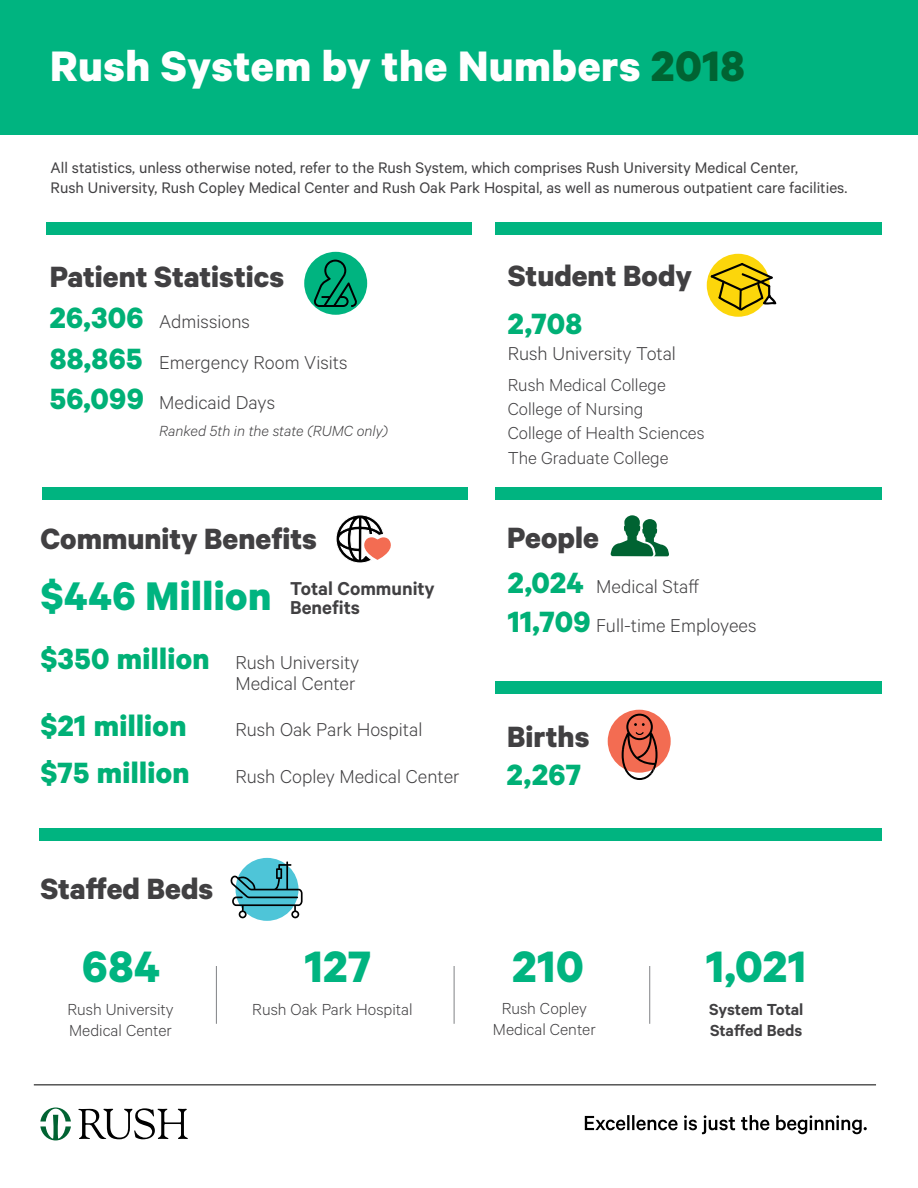
<style>
.page{position:relative;width:918px;height:1188px;background:#fff}
.page>*{position:absolute;margin:0;border:0;box-sizing:border-box;transform-origin:0 0}
.t1{font:700 49.5px "Calibre";letter-spacing:.01em;color:#00b480}
.t2{font:700 48px "Calibre";letter-spacing:.01em;color:#fff}
.t3{font:700 45px "Calibre";letter-spacing:.01em;color:#00b480}
.t4{font:700 33px "Calibre";color:#414042}
.t5{font:700 33px "Calibre";letter-spacing:.01em;color:#00b076}
.t6{font:300 21px/40.5px "Calibre";color:#414042}
.t7{font:600 21px/19.5px "Calibre";color:#414042}
.t8{font:300 19.5px/24.5px "Calibre";color:#414042}
.t9{font:300 18px/21px "Calibre";color:#414042}
.t10{font:600 18px/21px "Calibre";color:#414042}
.t11{font:17.25px/20.7px "Calibre";color:#414042}
.t12{font:italic 300 16.5px "Calibre";color:#414042}
.s1{color:#006332}
.s2{font-weight:700;font-size:33px;color:#00b076}
</style>
<div class="page">
<div style="left:304px;top:252px;width:63px;height:63px;background:#00b480;border-radius:50%"></div>
<div style="left:0;top:0;width:918px;height:135px;background:#00b480"></div>
<div style="left:496px;top:487px;width:386px;height:12px;background:#00b480"></div>
<div style="left:42px;top:487px;width:425px;height:12px;background:#00b480"></div>
<div style="left:40px;top:829px;width:842px;height:12px;background:#00b480"></div>
<div style="left:608px;top:710px;width:63px;height:63px;background:#f36c52;border-radius:50%"></div>
<svg style="left:622px;top:714px;width:36px;height:66px"></svg>
<svg style="left:585px;top:1115px;width:282px;height:19px"></svg>
<svg style="left:78px;top:1108px;width:110px;height:31px"></svg>
<svg style="left:40px;top:1108px;width:31px;height:32px"></svg>
<div style="left:496px;top:681px;width:386px;height:12px;background:#00b480"></div>
<div style="left:707px;top:254px;width:63px;height:63px;background:#fcd60b;border-radius:50%"></div>
<svg style="left:710px;top:263px;width:67px;height:48px"></svg>
<div style="left:236px;top:858px;width:63px;height:63px;background:#4ec5d8;border-radius:50%"></div>
<svg style="left:230px;top:861px;width:73px;height:57px"></svg>
<div style="left:496px;top:222px;width:386px;height:13px;background:#00b480"></div>
<div style="left:46px;top:222px;width:426px;height:13px;background:#00b480"></div>
<hr style="left:216px;top:966px;width:1px;height:58px;background:#808285">
<hr style="left:454px;top:966px;width:1px;height:58px;background:#808285">
<hr style="left:649px;top:966px;width:1px;height:58px;background:#808285">
<hr style="left:34px;top:1085px;width:842px;height:1px;background:#000">
<svg style="left:336px;top:515px;width:55px;height:48px"></svg>
<svg style="left:611px;top:515px;width:58px;height:41px"></svg>
<svg style="left:314px;top:260px;width:43px;height:47px"></svg>
<h2 class="t2" style="left:50px;top:37px;width:696px">Rush System by the Numbers <span class="s1">2018</span></h2>
<p class="t11" style="left:51px;top:156px;width:798px">All statistics, unless otherwise noted, refer to the Rush System, which comprises Rush University Medical Center,<br>Rush University, Rush Copley Medical Center and Rush Oak Park Hospital, as well as numerous outpatient care facilities.</p>
<h3 class="t4" style="left:50px;top:257px;width:236px">Patient Statistics</h3>
<p class="t6" style="left:50px;top:300px;width:299px"><span class="s2">26,306</span> Admissions<br><span class="s2">88,865</span> Emergency Room Visits<br><span class="s2">56,099</span> Medicaid Days</p>
<p class="t12" style="left:159px;top:421px;width:230px">Ranked 5th in the state (RUMC only)</p>
<h3 class="t4" style="left:40px;top:519px;width:278px">Community Benefits</h3>
<h3 class="t3" style="left:40px;top:569px;width:233px">$446 Million</h3>
<p class="t6" style="left:40px;top:651px;width:320px;line-height:21px;text-align:right"><span class="s2">$350 million</span> Rush University<br>Medical Center</p>
<h3 class="t5" style="left:40px;top:706px;width:148px">$21 million</h3>
<p class="t6" style="left:235px;top:709px;width:189px">Rush Oak Park Hospital</p>
<h3 class="t5" style="left:40px;top:753px;width:151px">$75 million</h3>
<p class="t6" style="left:235px;top:755px;width:226px">Rush Copley Medical Center</p>
<p class="t7" style="left:290px;top:578px;width:146px">Total Community<br>Benefits</p>
<h3 class="t4" style="left:40px;top:868px;width:174px">Staffed Beds</h3>
<h3 class="t4" style="left:508px;top:256px;width:186px">Student Body</h3>
<h3 class="t5" style="left:508px;top:304px;width:76px">2,708</h3>
<p class="t6" style="left:508px;top:332px;width:170px">Rush University Total</p>
<p class="t8" style="left:508px;top:372px;width:198px">Rush Medical College<br>College of Nursing<br>College of Health Sciences<br>The Graduate College</p>
<h3 class="t4" style="left:507px;top:517px;width:93px">People</h3>
<p class="t6" style="left:508px;top:566px;width:250px;line-height:39px"><span class="s2">2,024</span> Medical Staff<br><span class="s2">11,709</span> Full-time Employees</p>
<h3 class="t4" style="left:507px;top:717px;width:84px">Births</h3>
<h3 class="t5" style="left:507px;top:755px;width:76px">2,267</h3>
<h1 class="t1" style="left:82px;top:936px;width:79px">684</h1>
<h1 class="t1" style="left:706px;top:936px;width:101px">1,021</h1>
<p class="t9" style="left:67px;top:998px;width:108px">Rush University<br>Medical Center</p>
<h1 class="t1" style="left:305px;top:936px;width:68px">127</h1>
<p class="t9" style="left:252px;top:998px;width:162px">Rush Oak Park Hospital</p>
<h1 class="t1" style="left:513px;top:936px;width:73px">210</h1>
<p class="t9" style="left:493px;top:998px;width:104px;text-align:center">Rush Copley<br>Medical Center</p>
<p class="t10" style="left:709px;top:998px;width:96px">System Total<br>Staffed Beds</p>
</div>
